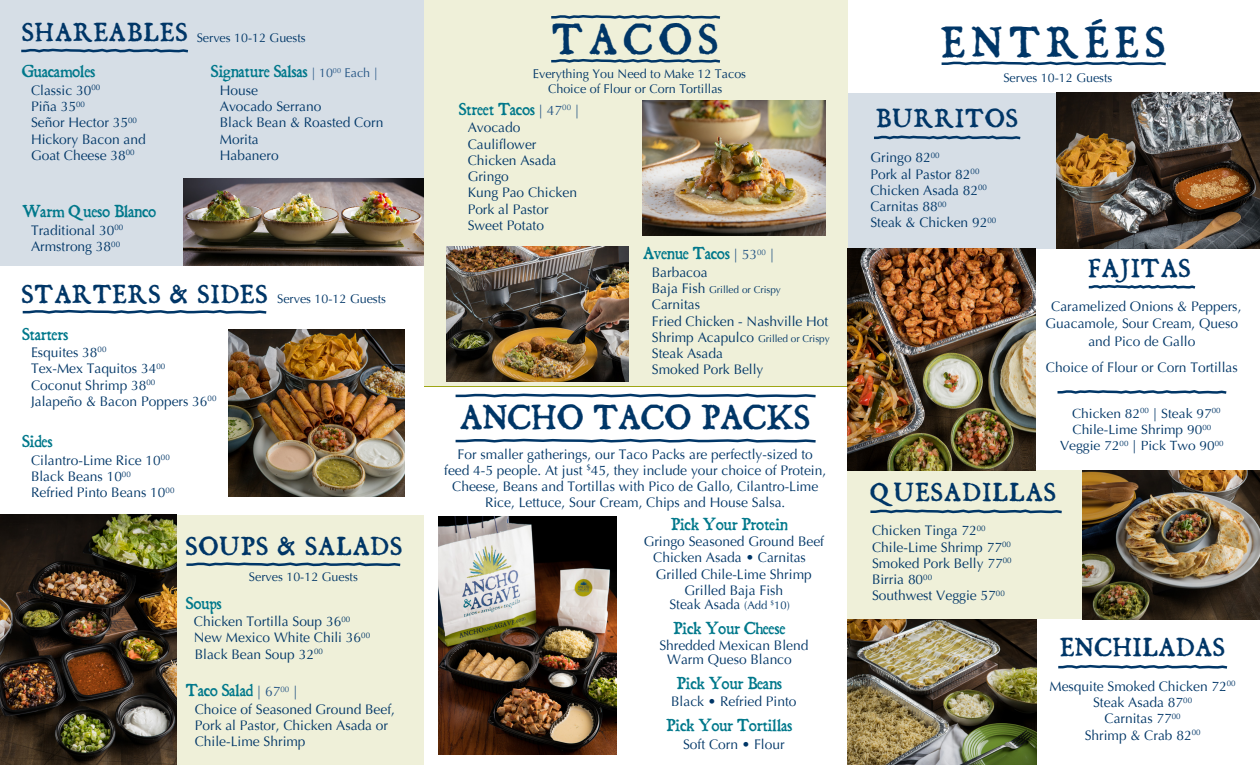
<style>
.page{position:relative;width:1260px;height:765px;background:#fff}
.page>*{position:absolute;margin:0;border:0;box-sizing:border-box;transform-origin:0 0}
.t1{font:37.5px "Dominican";letter-spacing:.21em;color:#003667}
.t2{font:30px "Dominican";letter-spacing:.05em;color:#003667}
.t3{font:22.5px "Dominican";letter-spacing:.09em;color:#003667}
.t4{font:15px "Dominican";color:#00788b}
.t5{font:13.75px/16.2px "Optima";color:#003667}
.t6{font:13.25px "Optima";color:#003667;scale:1.04 1}
.t7{font:12.5px/15px "Optima";color:#003667}
.t8{font:10px "Optima";color:#003667}
.s1{font-family:"Dominican";font-size:22.5px}
.s2{font-family:"Optima";font-size:12.5px;color:#265685}
.s3{font-family:"Optima";font-size:13.75px;color:#265685}
.s4{font-size:13.75px}
.s5{font-size:11.25px}
</style>
<div class="page">
<div style="left:848px;top:471px;width:265px;height:148px;background:#eff0d9"></div>
<div style="left:848px;top:93px;width:247px;height:156px;background:#d6dee6"></div>
<div style="left:424px;top:0;width:423px;height:386px;background:#eff0d9"></div>
<div style="left:156px;top:515px;width:268px;height:250px;background:#eff0d9"></div>
<div style="left:0;top:0;width:424px;height:266px;background:#d6dee6"></div>
<svg style="left:21px;top:48px;width:167px;height:5px"></svg>
<svg style="left:22px;top:309px;width:245px;height:5px"></svg>
<svg style="left:186px;top:562px;width:215px;height:5px"></svg>
<img style="left:228px;top:329px;width:177px;height:167px">
<img style="left:0;top:515px;width:176px;height:250px">
<img style="left:184px;top:178px;width:240px;height:88px">
<svg style="left:551px;top:58px;width:170px;height:5px"></svg>
<svg style="left:551px;top:15px;width:170px;height:4px"></svg>
<svg style="left:874px;top:135px;width:147px;height:5px"></svg>
<img style="left:643px;top:101px;width:182px;height:135px">
<img style="left:446px;top:246px;width:183px;height:135px">
<svg style="left:455px;top:438px;width:361px;height:5px"></svg>
<svg style="left:455px;top:393px;width:361px;height:5px"></svg>
<img style="left:439px;top:516px;width:177px;height:238px">
<img style="left:1056px;top:93px;width:204px;height:156px">
<svg style="left:1057px;top:390px;width:170px;height:4px"></svg>
<svg style="left:1088px;top:284px;width:108px;height:5px"></svg>
<svg style="left:870px;top:509px;width:192px;height:5px"></svg>
<svg style="left:1058px;top:664px;width:170px;height:5px"></svg>
<img style="left:1083px;top:471px;width:177px;height:148px">
<img style="left:848px;top:619px;width:189px;height:146px">
<svg style="left:941px;top:61px;width:225px;height:5px"></svg>
<img style="left:848px;top:249px;width:187px;height:222px">
<p class="t7" style="left:22px;top:31px;width:285px"><span class="s1">SHAREABLES</span> Serves 10-12 Guests</p>
<p class="t4" style="left:22px;top:61px;width:74px">Guacamoles</p>
<p class="t5" style="left:31px;top:82px;width:116px">Classic 30<sup>00<br></sup>Piña 35<sup>00<br></sup>Señor Hector 35<sup>00<br></sup>Hickory Bacon and<br>Goat Cheese 38<sup>00</sup></p>
<p class="t4" style="left:22px;top:201px;width:135px">Warm Queso Blanco</p>
<p class="t5" style="left:31px;top:222px;width:94px">Traditional 30<sup>00<br></sup>Armstrong 38<sup>00</sup></p>
<p class="t4" style="left:211px;top:61px;width:168px">Signature Salsas <span class="s2">| 10</span><sup>00</sup> <span class="s2">Each |</span></p>
<p class="t5" style="left:220px;top:82px;width:165px">House<br>Avocado Serrano<br>Black Bean &amp; Roasted Corn<br>Morita<br>Habanero</p>
<h3 class="t3" style="left:22px;top:279px;width:247px">STARTERS &amp; SIDES</h3>
<p class="t4" style="left:22px;top:323px;width:47px">Starters</p>
<p class="t5" style="left:31px;top:344px;width:187px">Esquites 38<sup>00<br></sup>Tex-Mex Taquitos 34<sup>00<br></sup>Coconut Shrimp 38<sup>00<br></sup>Jalapeño &amp; Bacon Poppers 36<sup>00</sup></p>
<p class="t4" style="left:22px;top:431px;width:32px">Sides</p>
<p class="t5" style="left:31px;top:452px;width:145px">Cilantro-Lime Rice 10<sup>00<br></sup>Black Beans 10<sup>00<br></sup>Refried Pinto Beans 10<sup>00</sup></p>
<p class="t7" style="left:277px;top:292px;width:111px">Serves 10-12 Guests</p>
<h3 class="t3" style="left:186px;top:531px;width:217px">SOUPS &amp; SALADS</h3>
<p class="t7" style="left:249px;top:570px;width:111px">Serves 10-12 Guests</p>
<p class="t4" style="left:186px;top:593px;width:37px">Soups</p>
<p class="t5" style="left:194px;top:614px;width:178px">Chicken Tortilla Soup 36<sup>00<br></sup>New Mexico White Chili 36<sup>00<br></sup>Black Bean Soup 32<sup>00</sup></p>
<p class="t4" style="left:186px;top:680px;width:113px">Taco Salad <span class="s3">| 67</span><sup>00</sup> <span class="s3">|</span></p>
<p class="t5" style="left:195px;top:701px;width:202px">Choice of Seasoned Ground Beef,<br>Pork al Pastor, Chicken Asada or<br>Chile-Lime Shrimp</p>
<h1 class="t1" style="left:553px;top:13px;width:167px">TACOS</h1>
<p class="t7" style="left:548px;top:66px;width:200px;text-indent:-15px">Everything You Need to Make 12 Tacos<br>Choice of Flour or Corn Tortillas</p>
<p class="t4" style="left:459px;top:99px;width:122px">Street Tacos <span class="s3">| 47</span><sup>00</sup> <span class="s3">|</span></p>
<p class="t5" style="left:468px;top:120px;width:111px">Avocado<br>Cauliflower<br>Chicken Asada<br>Gringo<br>Kung Pao Chicken<br>Pork al Pastor<br>Sweet Potato</p>
<p class="t4" style="left:643px;top:243px;width:133px">Avenue Tacos <span class="s3">| 53</span><sup>00</sup> <span class="s3">|</span></p>
<p class="t5" style="left:652px;top:264px;width:57px">Barbacoa</p>
<p class="t8" style="left:652px;top:283px;width:130px"><span class="s4">Baja Fish</span> Grilled or Crispy</p>
<p class="t5" style="left:652px;top:297px;width:178px">Carnitas<br>Fried Chicken - Nashville Hot</p>
<p class="t8" style="left:652px;top:332px;width:179px"><span class="s4">Shrimp Acapulco</span> Grilled or Crispy</p>
<p class="t5" style="left:652px;top:346px;width:113px">Steak Asada<br>Smoked Pork Belly</p>
<h2 class="t2" style="left:461px;top:397px;width:350px">ANCHO TACO PACKS</h2>
<p class="t5" style="left:444px;top:446px;width:384px;text-align:center">For smaller gatherings, our Taco Packs are perfectly-sized to feed 4-5 people. At just <sup>$</sup>45, they include your choice of Protein, Cheese, Beans and Tortillas with Pico de Gallo, Cilantro-Lime Rice, Lettuce, Sour Cream, Chips and House Salsa.</p>
<p class="t4" style="left:671px;top:514px;width:118px">Pick Your Protein</p>
<p class="t5" style="left:644px;top:534px;width:182px">Gringo Seasoned Ground Beef</p>
<p class="t5" style="left:653px;top:550px;width:154px">Chicken Asada • Carnitas</p>
<p class="t5" style="left:656px;top:566px;width:157px">Grilled Chile-Lime Shrimp</p>
<p class="t5" style="left:685px;top:582px;width:100px">Grilled Baja Fish</p>
<p class="t5" style="left:669px;top:596px;width:122px">Steak Asada <span class="s5">(Add</span> <sup>$</sup><span class="s5">10)</span></p>
<p class="t4" style="left:674px;top:617px;width:114px">Pick Your Cheese</p>
<p class="t5" style="left:667px;top:639px;width:143px;line-height:13.8px;text-indent:-8px">Shredded Mexican Blend<br>Warm Queso Blanco</p>
<p class="t4" style="left:677px;top:672px;width:107px">Pick Your Beans</p>
<p class="t5" style="left:671px;top:694px;width:127px">Black • Refried Pinto</p>
<p class="t4" style="left:667px;top:715px;width:127px">Pick Your Tortillas</p>
<p class="t5" style="left:683px;top:736px;width:103px">Soft Corn • Flour</p>
<h1 class="t1" style="left:942px;top:17px;width:224px">ENTRÉES</h1>
<p class="t7" style="left:1003px;top:70px;width:111px">Serves 10-12 Guests</p>
<h3 class="t3" style="left:877px;top:103px;width:142px">BURRITOS</h3>
<p class="t5" style="left:870px;top:150px;width:127px">Gringo 82<sup>00<br></sup>Pork al Pastor 82<sup>00<br></sup>Chicken Asada 82<sup>00<br></sup>Carnitas 88<sup>00<br></sup>Steak &amp; Chicken 92<sup>00</sup></p>
<h3 class="t3" style="left:1089px;top:253px;width:103px">FAJITAS</h3>
<p class="t5" style="left:1046px;top:298px;width:197px;line-height:17.5px;text-align:center">Caramelized Onions &amp; Peppers,<br>Guacamole, Sour Cream, Queso and Pico de Gallo</p>
<p class="t5" style="left:1046px;top:360px;width:193px">Choice of Flour or Corn Tortillas</p>
<p class="t6" style="left:1072px;top:405px;width:144px">Chicken 82<sup>00</sup> | Steak 97<sup>00</sup></p>
<p class="t6" style="left:1073px;top:421px;width:135px">Chile-Lime Shrimp 90<sup>00</sup></p>
<p class="t6" style="left:1060px;top:438px;width:159px">Veggie 72<sup>00</sup> | Pick Two 90<sup>00</sup></p>
<h3 class="t3" style="left:871px;top:476px;width:186px">QUESADILLAS</h3>
<p class="t5" style="left:872px;top:523px;width:141px">Chicken Tinga 72<sup>00<br></sup>Chile-Lime Shrimp 77<sup>00<br></sup>Smoked Pork Belly 77<sup>00<br></sup>Birria 80<sup>00<br></sup>Southwest Veggie 57<sup>00</sup></p>
<h3 class="t3" style="left:1061px;top:632px;width:165px">ENCHILADAS</h3>
<p class="t5" style="left:1050px;top:678px;width:188px;text-align:center">Mesquite Smoked Chicken 72<sup>00<br></sup>Steak Asada 87<sup>00<br></sup>Carnitas 77<sup>00<br></sup>Shrimp &amp; Crab 82<sup>00</sup></p>
</div>
